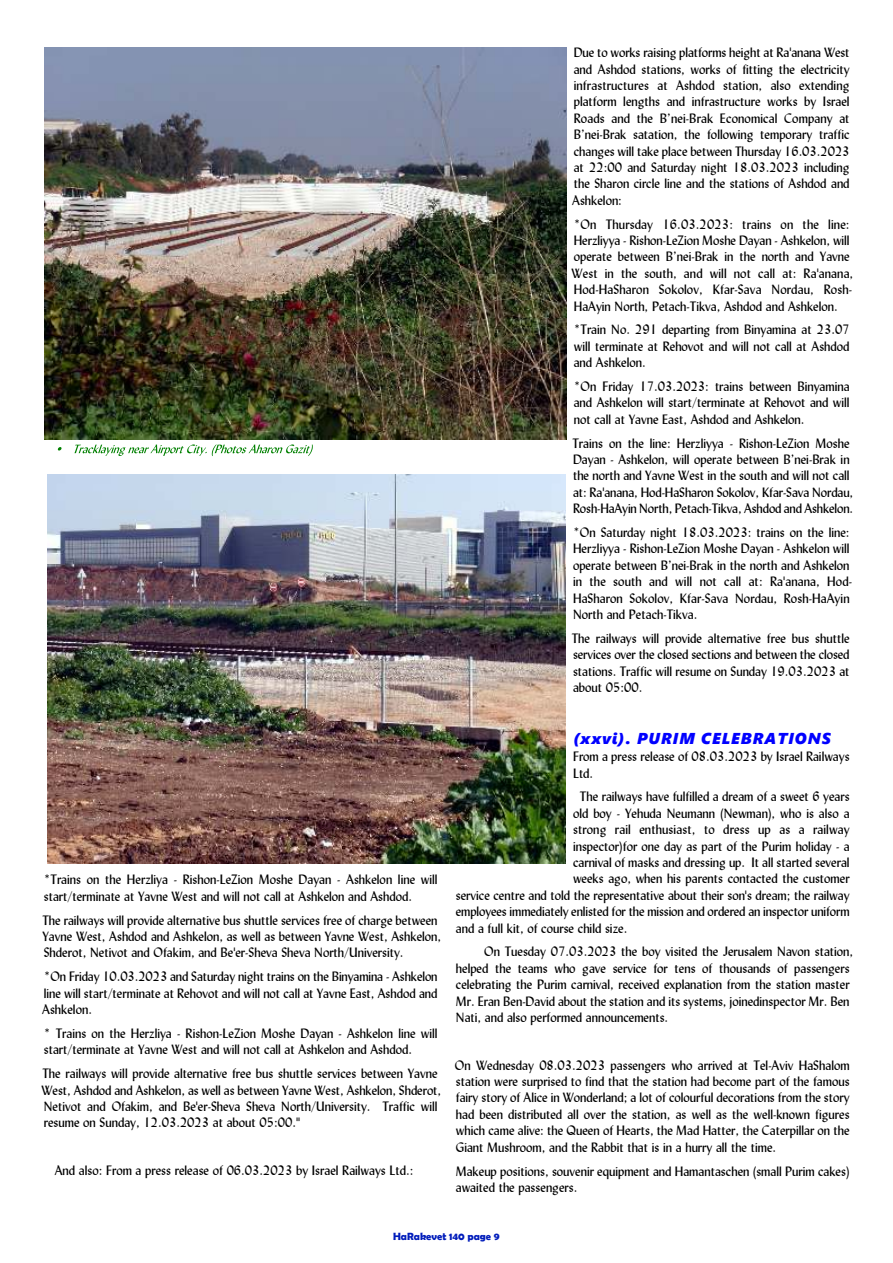
<style>
.page{position:relative;width:893px;height:1263px;background:#fff}
.page>*{position:absolute;margin:0;border:0;box-sizing:border-box;transform-origin:0 0}
.t1{font:italic 15.75px "Segoe UI Black";letter-spacing:.065em;color:#00f}
.t2{font:13.5px/16.4px "Lydian BT";color:#000}
.t3{font:700 10.5px "Berlin Sans FB Demi";color:#001cbb}
</style>
<div class="page">
<img style="left:44px;top:48px;width:522px;height:391px">
<img style="left:48px;top:475px;width:517px;height:388px">
<svg style="left:58px;top:447px;width:4px;height:3px"></svg>
<svg style="left:74px;top:444px;width:239px;height:12px"></svg>
<p class="t2" style="left:572px;top:46px;width:279px;text-align:justify">Due to works raising platforms height at Ra'anana West and Ashdod stations, works of fitting the electricity infrastructures at Ashdod station, also extending platform lengths and infrastructure works by Israel Roads and the B’nei-Brak Economical Company at B’nei-Brak satation, the following temporary traffic changes will take place between Thursday 16.03.2023 at 22:00 and Saturday night 18.03.2023 including the Sharon circle line and the stations of Ashdod and Ashkelon:</p>
<p class="t2" style="left:572px;top:217px;width:283px">*On Thursday 16.03.2023: trains on the line:<br>Herzliyya - Rishon-LeZion Moshe Dayan - Ashkelon, will operate between B’nei-Brak in the north and Yavne West in the south, and will not call at: Ra'anana, Hod-HaSharon Sokolov, Kfar-Sava Nordau, Rosh-HaAyin North, Petach-Tikva, Ashdod and Ashkelon.</p>
<p class="t2" style="left:574px;top:323px;width:277px;text-align:justify">*Train No. 291 departing from Binyamina at 23.07 will terminate at Rehovot and will not call at Ashdod and Ashkelon.</p>
<p class="t2" style="left:574px;top:379px;width:277px;text-align:justify">*On Friday 17.03.2023: trains between Binyamina and Ashkelon will start/terminate at Rehovot and will not call at Yavne East, Ashdod and Ashkelon.</p>
<p class="t2" style="left:572px;top:436px;width:282px">Trains on the line: Herzliyya - Rishon-LeZion Moshe Dayan - Ashkelon, will operate between B’nei-Brak in the north and Yavne West in the south and will not call at: Ra'anana, Hod-HaSharon Sokolov, Kfar-Sava Nordau, Rosh-HaAyin North, Petach-Tikva, Ashdod and Ashkelon.</p>
<p class="t2" style="left:573px;top:525px;width:281px">*On Saturday night 18.03.2023: trains on the line:<br>Herzliyya - Rishon-LeZion Moshe Dayan - Ashkelon will operate between B’nei-Brak in the north and Ashkelon in the south and will not call at: Ra'anana, Hod-HaSharon Sokolov, Kfar-Sava Nordau, Rosh-HaAyin North and Petach-Tikva.</p>
<p class="t2" style="left:572px;top:631px;width:279px;text-align:justify">The railways will provide alternative free bus shuttle services over the closed sections and between the closed stations. Traffic will resume on Sunday 19.03.2023 at about 05:00.</p>
<p class="t2" style="left:44px;top:873px;width:395px">*Trains on the Herzliya - Rishon-LeZion Moshe Dayan - Ashkelon line will start/terminate at Yavne West and will not call at Ashkelon and Ashdod.</p>
<p class="t2" style="left:42px;top:913px;width:400px">The railways will provide alternative bus shuttle services free of charge between<br>Yavne West, Ashdod and Ashkelon, as well as between Yavne West, Ashkelon,<br>Shderot, Netivot and Ofakim, and Be'er-Sheva Sheva North/University.</p>
<p class="t2" style="left:42px;top:969px;width:397px;text-align:justify">*On Friday 10.03.2023 and Saturday night trains on the Binyamina - Ashkelon line will start/terminate at Rehovot and will not call at Yavne East, Ashdod and Ashkelon.</p>
<p class="t2" style="left:44px;top:1026px;width:395px">* Trains on the Herzliya - Rishon-LeZion Moshe Dayan - Ashkelon line will start/terminate at Yavne West and will not call at Ashkelon and Ashdod.</p>
<p class="t2" style="left:42px;top:1066px;width:401px">The railways will provide alternative free bus shuttle services between Yavne West, Ashdod and Ashkelon, as well as between Yavne West, Ashkelon, Shderot, Netivot and Ofakim, and Be'er-Sheva Sheva North/University. Traffic will resume on Sunday, 12.03.2023 at about 05:00."</p>
<p class="t2" style="left:55px;top:1163px;width:360px">And also: From a press release of 06.03.2023 by Israel Railways Ltd.:</p>
<p class="t1" style="left:573px;top:733px;width:259px">(xxvi). PURIM CELEBRATIONS</p>
<p class="t2" style="left:573px;top:749px;width:278px">From a press release of 08.03.2023 by Israel Railways<br>Ltd.</p>
<p class="t2" style="left:580px;top:790px;width:271px">The railways have fulfilled a dream of a sweet 6 years</p>
<p class="t2" style="left:573px;top:806px;width:278px">old boy - Yehuda Neumann (Newman), who is also a</p>
<p class="t2" style="left:573px;top:822px;width:278px">strong rail enthusiast, to dress up as a railway</p>
<p class="t2" style="left:573px;top:839px;width:278px">inspector)for one day as part of the Purim holiday - a</p>
<p class="t2" style="left:573px;top:855px;width:278px">carnival of masks and dressing up. It all started several</p>
<p class="t2" style="left:573px;top:872px;width:278px">weeks ago, when his parents contacted the customer</p>
<p class="t2" style="left:456px;top:888px;width:395px">service centre and told the representative about their son's dream; the railway</p>
<p class="t2" style="left:456px;top:904px;width:395px">employees immediately enlisted for the mission and ordered an inspector uniform</p>
<p class="t2" style="left:456px;top:921px;width:173px">and a full kit, of course child size.</p>
<p class="t2" style="left:456px;top:945px;width:399px;text-indent:28px">On Tuesday 07.03.2023 the boy visited the Jerusalem Navon station, helped the teams who gave service for tens of thousands of passengers celebrating the Purim carnival, received explanation from the station master Mr. Eran Ben-David about the station and its systems, joinedinspector Mr. Ben Nati, and also performed announcements.</p>
<p class="t2" style="left:455px;top:1058px;width:396px;text-align:justify">On Wednesday 08.03.2023 passengers who arrived at Tel-Aviv HaShalom station were surprised to find that the station had become part of the famous fairy story of Alice in Wonderland; a lot of colourful decorations from the story had been distributed all over the station, as well as the well-known figures which came alive: the Queen of Hearts, the Mad Hatter, the Caterpillar on the Giant Mushroom, and the Rabbit that is in a hurry all the time.</p>
<p class="t2" style="left:456px;top:1164px;width:395px">Makeup positions, souvenir equipment and Hamantaschen (small Purim cakes) awaited the passengers.</p>
<p class="t3" style="left:393px;top:1230px;width:108px">HaRakevet 140 page 9</p>
</div>
